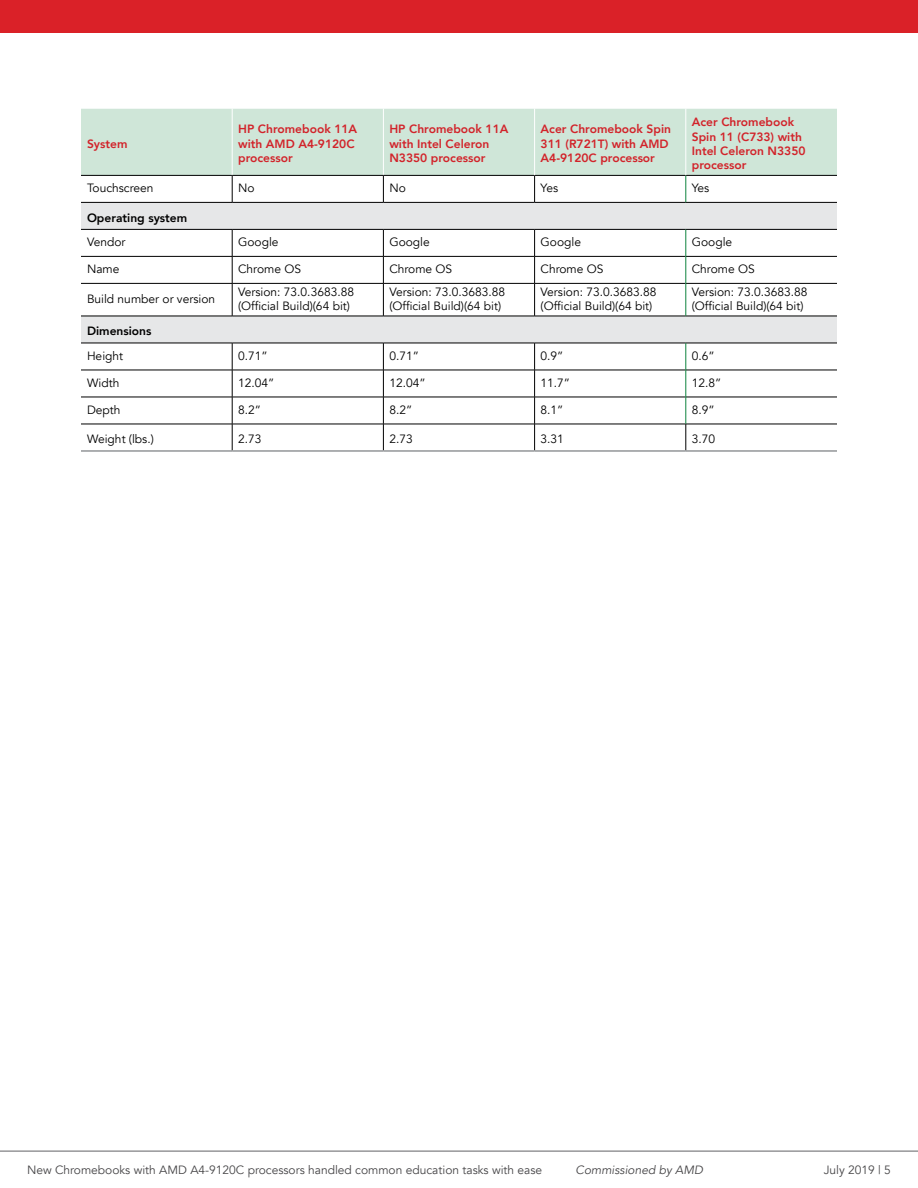
<style>
.page{position:relative;width:918px;height:1188px;background:#fff}
.page>*{position:absolute;margin:0;border:0;box-sizing:border-box;transform-origin:0 0}
.t1{font:12px/14.4px "Avenir";color:#000}
.t2{font:800 12px/14.4px "Avenir";color:#d2232a}
.t3{font:12px "Avenir";color:#464547}
.t4{font:800 12px "Avenir";color:#000}
.t5{font:italic 12px "Avenir";color:#464547}
</style>
<div class="page">
<div style="left:81px;top:109px;width:756px;height:66px;background:#cfe6d8"></div>
<svg style="left:81px;top:203px;width:756px;height:140px"></svg>
<hr style="left:81px;top:175px;width:151px;height:1px;background:#000">
<hr style="left:81px;top:202px;width:151px;height:1px;background:#000">
<hr style="left:232px;top:202px;width:151px;height:1px;background:#000">
<hr style="left:383px;top:202px;width:152px;height:1px;background:#000">
<hr style="left:535px;top:202px;width:151px;height:1px;background:#000">
<hr style="left:686px;top:202px;width:151px;height:1px;background:#000">
<hr style="left:81px;top:229px;width:151px;height:1px;background:#000">
<hr style="left:232px;top:229px;width:151px;height:1px;background:#000">
<hr style="left:383px;top:229px;width:152px;height:1px;background:#000">
<hr style="left:535px;top:229px;width:151px;height:1px;background:#000">
<hr style="left:686px;top:229px;width:151px;height:1px;background:#000">
<hr style="left:81px;top:316px;width:151px;height:1px;background:#000">
<hr style="left:232px;top:316px;width:151px;height:1px;background:#000">
<hr style="left:383px;top:316px;width:152px;height:1px;background:#000">
<hr style="left:535px;top:316px;width:151px;height:1px;background:#000">
<hr style="left:686px;top:316px;width:151px;height:1px;background:#000">
<hr style="left:81px;top:256px;width:151px;height:1px;background:#000">
<hr style="left:81px;top:283px;width:151px;height:1px;background:#000">
<hr style="left:81px;top:343px;width:151px;height:1px;background:#000">
<hr style="left:81px;top:370px;width:151px;height:1px;background:#000">
<hr style="left:81px;top:397px;width:151px;height:1px;background:#000">
<hr style="left:81px;top:424px;width:151px;height:1px;background:#000">
<hr style="left:232px;top:424px;width:151px;height:1px;background:#000">
<hr style="left:383px;top:424px;width:152px;height:1px;background:#000">
<hr style="left:535px;top:424px;width:151px;height:1px;background:#000">
<hr style="left:686px;top:424px;width:151px;height:1px;background:#000">
<hr style="left:81px;top:450px;width:151px;height:2px;background:#939598">
<hr style="left:232px;top:450px;width:151px;height:2px;background:#939598">
<hr style="left:383px;top:450px;width:152px;height:2px;background:#939598">
<hr style="left:535px;top:450px;width:151px;height:2px;background:#939598">
<hr style="left:686px;top:450px;width:151px;height:2px;background:#939598">
<hr style="left:232px;top:108px;width:1px;height:67px;background:#fff">
<hr style="left:383px;top:108px;width:1px;height:67px;background:#fff">
<hr style="left:232px;top:175px;width:151px;height:1px;background:#000">
<hr style="left:383px;top:175px;width:152px;height:1px;background:#000">
<hr style="left:535px;top:175px;width:151px;height:1px;background:#000">
<hr style="left:686px;top:175px;width:151px;height:1px;background:#000">
<hr style="left:232px;top:256px;width:151px;height:1px;background:#000">
<hr style="left:383px;top:256px;width:152px;height:1px;background:#000">
<hr style="left:535px;top:256px;width:151px;height:1px;background:#000">
<hr style="left:686px;top:256px;width:151px;height:1px;background:#000">
<hr style="left:232px;top:283px;width:151px;height:1px;background:#000">
<hr style="left:383px;top:283px;width:152px;height:1px;background:#000">
<hr style="left:535px;top:283px;width:151px;height:1px;background:#000">
<hr style="left:686px;top:283px;width:151px;height:1px;background:#000">
<hr style="left:232px;top:343px;width:151px;height:1px;background:#000">
<hr style="left:383px;top:343px;width:152px;height:1px;background:#000">
<hr style="left:535px;top:343px;width:151px;height:1px;background:#000">
<hr style="left:686px;top:343px;width:151px;height:1px;background:#000">
<hr style="left:232px;top:370px;width:151px;height:1px;background:#000">
<hr style="left:383px;top:370px;width:152px;height:1px;background:#000">
<hr style="left:535px;top:370px;width:151px;height:1px;background:#000">
<hr style="left:686px;top:370px;width:151px;height:1px;background:#000">
<hr style="left:232px;top:397px;width:151px;height:1px;background:#000">
<hr style="left:383px;top:397px;width:152px;height:1px;background:#000">
<hr style="left:535px;top:397px;width:151px;height:1px;background:#000">
<hr style="left:686px;top:397px;width:151px;height:1px;background:#000">
<hr style="left:534px;top:108px;width:1px;height:67px;background:#fff">
<svg style="left:232px;top:176px;width:1px;height:26px"></svg>
<svg style="left:383px;top:176px;width:1px;height:26px"></svg>
<svg style="left:534px;top:176px;width:1px;height:26px"></svg>
<svg style="left:232px;top:230px;width:1px;height:53px"></svg>
<svg style="left:383px;top:230px;width:1px;height:53px"></svg>
<svg style="left:534px;top:230px;width:1px;height:53px"></svg>
<hr style="left:232px;top:284px;width:1px;height:32px;background:#000">
<hr style="left:383px;top:284px;width:1px;height:32px;background:#000">
<hr style="left:534px;top:284px;width:1px;height:32px;background:#000">
<svg style="left:232px;top:343px;width:1px;height:107px"></svg>
<svg style="left:383px;top:343px;width:1px;height:107px"></svg>
<svg style="left:534px;top:343px;width:1px;height:107px"></svg>
<hr style="left:686px;top:108px;width:1px;height:67px;background:#fff">
<svg style="left:686px;top:176px;width:1px;height:26px"></svg>
<svg style="left:686px;top:230px;width:1px;height:53px"></svg>
<hr style="left:686px;top:283px;width:1px;height:33px;background:#0e833d">
<svg style="left:686px;top:343px;width:1px;height:107px"></svg>
<hr style="left:0;top:1151px;width:918px;height:1px;background:#616264">
<div style="left:0;top:0;width:918px;height:32px;background:#da2128"></div>
<p class="t2" style="left:87px;top:136px;width:42px">System</p>
<p class="t2" style="left:238px;top:122px;width:121px">HP Chromebook 11A with AMD A4-9120C processor</p>
<p class="t2" style="left:389px;top:122px;width:121px">HP Chromebook 11A with Intel Celeron<br>N3350 processor</p>
<p class="t2" style="left:541px;top:122px;width:132px">Acer Chromebook Spin<br>311 (R721T) with AMD<br>A4-9120C processor</p>
<p class="t2" style="left:692px;top:115px;width:115px">Acer Chromebook<br>Spin 11 (C733) with<br>Intel Celeron N3350 processor</p>
<p class="t1" style="left:87px;top:181px;width:68px">Touchscreen</p>
<p class="t1" style="left:238px;top:181px;width:18px">No</p>
<p class="t1" style="left:389px;top:181px;width:18px">No</p>
<p class="t1" style="left:541px;top:181px;width:19px">Yes</p>
<p class="t1" style="left:692px;top:181px;width:19px">Yes</p>
<p class="t4" style="left:87px;top:208px;width:102px">Operating system</p>
<p class="t1" style="left:87px;top:235px;width:40px">Vendor</p>
<p class="t1" style="left:238px;top:235px;width:42px">Google</p>
<p class="t1" style="left:389px;top:235px;width:42px">Google</p>
<p class="t1" style="left:541px;top:235px;width:42px">Google</p>
<p class="t1" style="left:692px;top:235px;width:42px">Google</p>
<p class="t1" style="left:87px;top:262px;width:34px">Name</p>
<p class="t1" style="left:238px;top:262px;width:64px">Chrome OS</p>
<p class="t1" style="left:389px;top:262px;width:64px">Chrome OS</p>
<p class="t1" style="left:541px;top:262px;width:64px">Chrome OS</p>
<p class="t1" style="left:692px;top:262px;width:64px">Chrome OS</p>
<p class="t1" style="left:87px;top:292px;width:130px">Build number or version</p>
<p class="t1" style="left:238px;top:284px;width:117px">Version: 73.0.3683.88 (Official Build)(64 bit)</p>
<p class="t1" style="left:389px;top:284px;width:117px">Version: 73.0.3683.88 (Official Build)(64 bit)</p>
<p class="t1" style="left:541px;top:284px;width:117px">Version: 73.0.3683.88 (Official Build)(64 bit)</p>
<p class="t1" style="left:692px;top:284px;width:117px">Version: 73.0.3683.88 (Official Build)(64 bit)</p>
<p class="t4" style="left:87px;top:322px;width:66px">Dimensions</p>
<p class="t1" style="left:87px;top:348px;width:38px">Height</p>
<p class="t1" style="left:238px;top:348px;width:31px">0.71”</p>
<p class="t1" style="left:389px;top:348px;width:31px">0.71”</p>
<p class="t1" style="left:541px;top:348px;width:24px">0.9”</p>
<p class="t1" style="left:692px;top:348px;width:24px">0.6”</p>
<p class="t1" style="left:87px;top:375px;width:34px">Width</p>
<p class="t1" style="left:238px;top:375px;width:38px">12.04”</p>
<p class="t1" style="left:389px;top:375px;width:38px">12.04”</p>
<p class="t1" style="left:541px;top:375px;width:31px">11.7”</p>
<p class="t1" style="left:692px;top:375px;width:31px">12.8”</p>
<p class="t1" style="left:87px;top:402px;width:35px">Depth</p>
<p class="t1" style="left:238px;top:402px;width:24px">8.2”</p>
<p class="t1" style="left:389px;top:402px;width:24px">8.2”</p>
<p class="t1" style="left:541px;top:402px;width:24px">8.1”</p>
<p class="t1" style="left:692px;top:402px;width:24px">8.9”</p>
<p class="t1" style="left:87px;top:432px;width:68px">Weight (lbs.)</p>
<p class="t1" style="left:238px;top:432px;width:25px">2.73</p>
<p class="t1" style="left:389px;top:432px;width:25px">2.73</p>
<p class="t1" style="left:541px;top:432px;width:25px">3.31</p>
<p class="t1" style="left:692px;top:432px;width:25px">3.70</p>
<p class="t3" style="left:27px;top:1163px;width:517px">New Chromebooks with AMD A4-9120C processors handled common education tasks with ease</p>
<p class="t5" style="left:576px;top:1163px;width:129px">Commissioned by AMD</p>
<p class="t3" style="left:824px;top:1163px;width:69px">July 2019 | 5</p>
</div>
